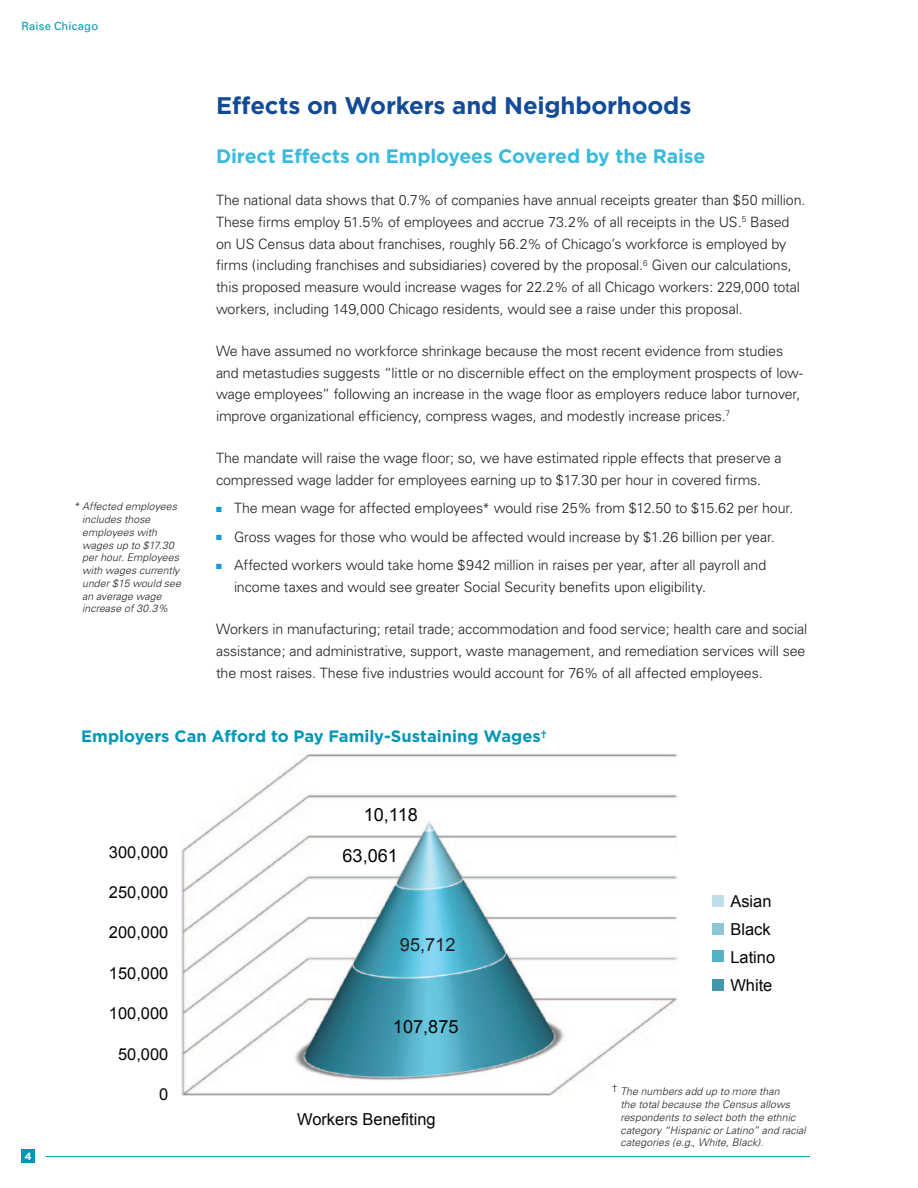
<style>
.page{position:relative;width:918px;height:1188px;background:#fff}
.page>*{position:absolute;margin:0;border:0;box-sizing:border-box;transform-origin:0 0}
.t1{font:700 24px "Gotham";letter-spacing:-.005em;color:#124b98}
.t2{font:700 19.5px "Gotham";letter-spacing:-.01em;color:#3abbdd}
.t3{font:18.15px "Arial";color:#050504}
.t4{font:18.15px "Arial";color:#231f20}
.t5{font:16.5px/28px "Arial";color:#050504}
.t6{font:700 16.5px "Gotham";color:#0097b6}
.t7{font:300 14.25px/21.8px "Univers";letter-spacing:-.01em;color:#231f20}
.t8{font:11.25px "Univers";letter-spacing:.015em;color:#0097b6}
.t9{font:italic 300 10.5px/12.8px "Univers";letter-spacing:.005em;color:#231f20}
.t10{font:700 10.5px "Gotham";color:#fff}
.s1{color:#169ad7}
.s2{font-size:13.5px}
</style>
<div class="page">
<hr style="left:45px;top:1156px;width:765px;height:1px;background:#0097b6">
<div style="left:22px;top:1149px;width:13px;height:14px;background:#0097b6"></div>
<img style="left:181px;top:753px;width:497px;height:343px">
<div style="left:712px;top:895px;width:11px;height:12px;background:#c1dee8"></div>
<div style="left:712px;top:923px;width:11px;height:12px;background:#8cc7d7"></div>
<div style="left:712px;top:951px;width:11px;height:11px;background:#53b0c5"></div>
<div style="left:712px;top:979px;width:11px;height:12px;background:#4598ab"></div>
<p class="t8" style="left:22px;top:19px;width:78px">Raise Chicago</p>
<p class="t9" style="left:82px;top:500px;width:100px;text-indent:-9px">* Affected employees includes those employees with wages up to $17.30 per hour. Employees with wages currently under $15 would see an average wage increase of 30.3%</p>
<h1 class="t1" style="left:216px;top:92px;width:477px">Effects on Workers and neighborhoods</h1>
<h2 class="t2" style="left:216px;top:145px;width:491px">Direct Effects on Employees Covered by the Raise</h2>
<p class="t7" style="left:216px;top:189px;width:591px">The national data shows that 0.7% of companies have annual receipts greater than $50 million.<br>These firms employ 51.5% of employees and accrue 73.2% of all receipts in the US.<sup>5</sup> Based on US Census data about franchises, roughly 56.2% of Chicago’s workforce is employed by firms (including franchises and subsidiaries) covered by the proposal.<sup>6</sup> Given our calculations, this proposed measure would increase wages for 22.2% of all Chicago workers: 229,000 total workers, including 149,000 Chicago residents, would see a raise under this proposal.</p>
<p class="t7" style="left:216px;top:340px;width:589px">We have assumed no workforce shrinkage because the most recent evidence from studies and metastudies suggests “little or no discernible effect on the employment prospects of low&shy;wage employees” following an increase in the wage floor as employers reduce labor turnover, improve organizational efficiency, compress wages, and modestly increase prices.<sup>7</sup></p>
<p class="t7" style="left:216px;top:447px;width:567px">The mandate will raise the wage floor; so, we have estimated ripple effects that preserve a compressed wage ladder for employees earning up to $17.30 per hour in covered firms.</p>
<p class="t7" style="left:216px;top:497px;width:579px"><span class="s1">■</span> The mean wage for affected employees<span class="s2">*</span> would rise 25% from $12.50 to $15.62 per hour.</p>
<p class="t7" style="left:216px;top:526px;width:560px"><span class="s1">■</span> Gross wages for those who would be affected would increase by $1.26 billion per year.</p>
<p class="t7" style="left:234px;top:554px;width:534px;text-indent:-18px"><span class="s1">■</span> Affected workers would take home $942 million in raises per year, after all payroll and income taxes and would see greater Social Security benefits upon eligibility.</p>
<p class="t7" style="left:216px;top:618px;width:593px">Workers in manufacturing; retail trade; accommodation and food service; health care and social assistance; and administrative, support, waste management, and remediation services will see the most raises. These five industries would account for 76% of all affected employees.</p>
<p class="t6" style="left:81px;top:727px;width:468px">Employers Can Afford to pay Family-Sustaining Wages†</p>
<p class="t10" style="left:25px;top:1150px;width:9px">4</p>
<p class="t5" style="left:109px;top:838px;width:61px">300,000</p>
<p class="t5" style="left:109px;top:878px;width:61px">250,000</p>
<p class="t5" style="left:109px;top:919px;width:61px">200,000</p>
<p class="t5" style="left:109px;top:959px;width:61px">150,000</p>
<p class="t5" style="left:109px;top:1000px;width:61px">100,000</p>
<p class="t5" style="left:118px;top:1040px;width:52px">50,000</p>
<p class="t5" style="left:159px;top:1081px;width:11px">0</p>
<p class="t3" style="left:364px;top:803px;width:56px">10,118</p>
<p class="t3" style="left:343px;top:844px;width:57px">63,061</p>
<p class="t4" style="left:400px;top:932px;width:57px">95,712</p>
<p class="t3" style="left:393px;top:1014px;width:67px">107,875</p>
<p class="t5" style="left:297px;top:1105px;width:140px">Workers Benefiting</p>
<p class="t5" style="left:730px;top:887px;width:46px">Asian<br>Black<br>Latino<br>White</p>
<p class="t9" style="left:621px;top:1085px;width:187px;text-indent:-9px"><sup>†</sup> The numbers add up to more than<br>the total because the Census allows respondents to select both the ethnic category “Hispanic or Latino” and racial categories (e.g., White, Black).</p>
</div>
